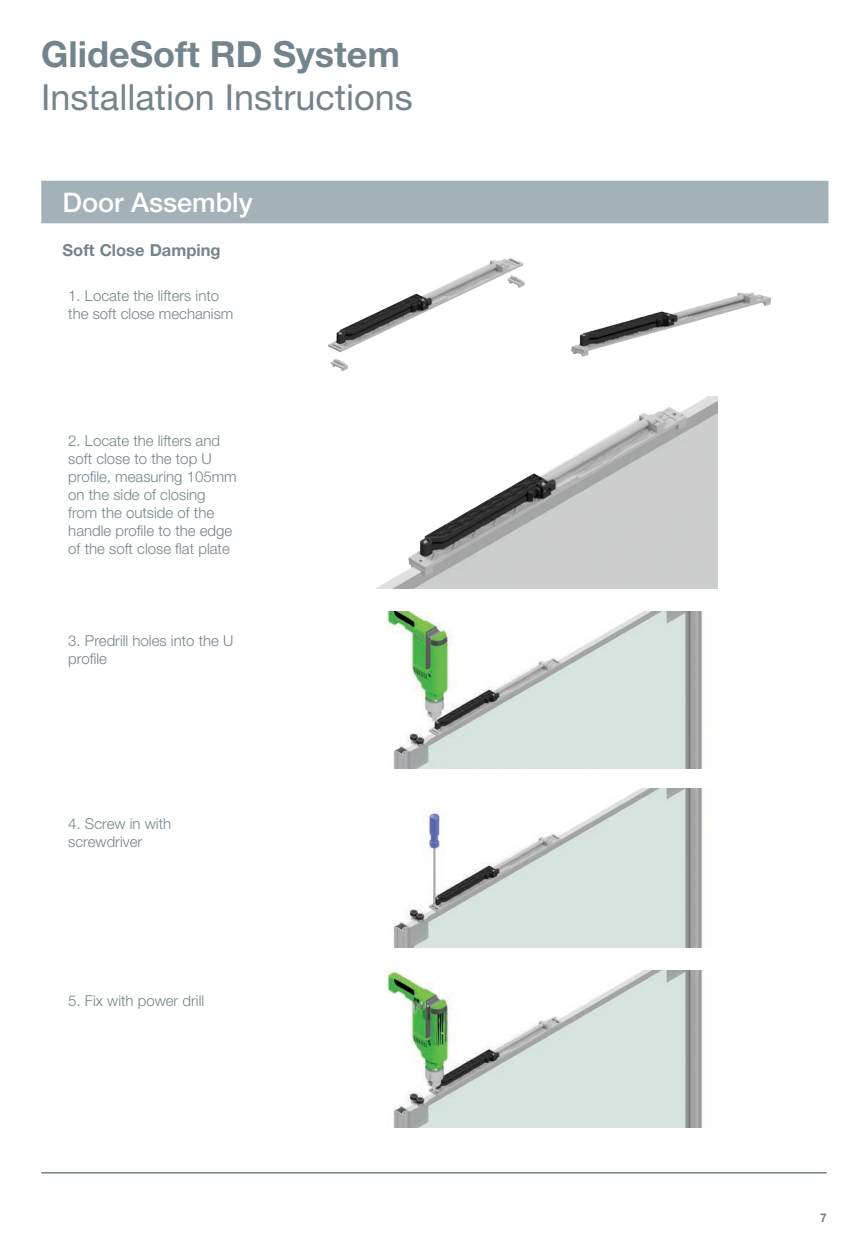
<style>
.page{position:relative;width:868px;height:1238px;background:#fff}
.page>*{position:absolute;margin:0;border:0;box-sizing:border-box;transform-origin:0 0}
.t1{font:36px "Helvetica Neue LT Pro";color:#74848d}
.t2{font:700 36px "Helvetica Neue LT Pro";color:#74848d}
.Subhead{font:500 27px "Helvetica Neue LT Pro";color:#fff}
.Intro_Subhead{font:700 16.5px "Helvetica Neue LT Pro";color:#74848d}
.t3{font:300 15px/18px "Helvetica Neue LT Pro";color:#74848d}
.t4{font:700 12px "Helvetica Neue LT Pro";color:#74848d}
</style>
<div class="page">
<hr style="left:41px;top:1171px;width:785px;height:2px;background:#74848d">
<div style="left:41px;top:181px;width:787px;height:42px;background:#a4b1b9"></div>
<img style="left:393px;top:788px;width:310px;height:159px">
<img style="left:387px;top:970px;width:316px;height:157px">
<img style="left:387px;top:611px;width:316px;height:157px">
<img style="left:328px;top:258px;width:197px;height:113px">
<img style="left:571px;top:292px;width:201px;height:65px">
<img style="left:377px;top:396px;width:340px;height:192px">
<p class="t2" style="left:41px;top:32px;width:360px">GlideSoft RD System</p>
<p class="t1" style="left:41px;top:76px;width:373px">Installation Instructions</p>
<p class="Subhead" style="left:63px;top:186px;width:192px">Door Assembly</p>
<p class="Intro_Subhead" style="left:63px;top:240px;width:159px">Soft Close Damping</p>
<p class="t3" style="left:68px;top:286px;width:167px">1. Locate the lifters into the soft close mechanism</p>
<p class="t3" style="left:68px;top:431px;width:170px">2. Locate the lifters and soft close to the top U profile, measuring 105mm on the side of closing from the outside of the handle profile to the edge of the soft close flat plate</p>
<p class="t3" style="left:68px;top:631px;width:167px">3. Predrill holes into the U profile</p>
<p class="t3" style="left:68px;top:814px;width:104px">4. Screw in with screwdriver</p>
<p class="t3" style="left:68px;top:991px;width:137px">5. Fix with power drill</p>
<p class="t4" style="left:819px;top:1210px;width:8px">7</p>
</div>
